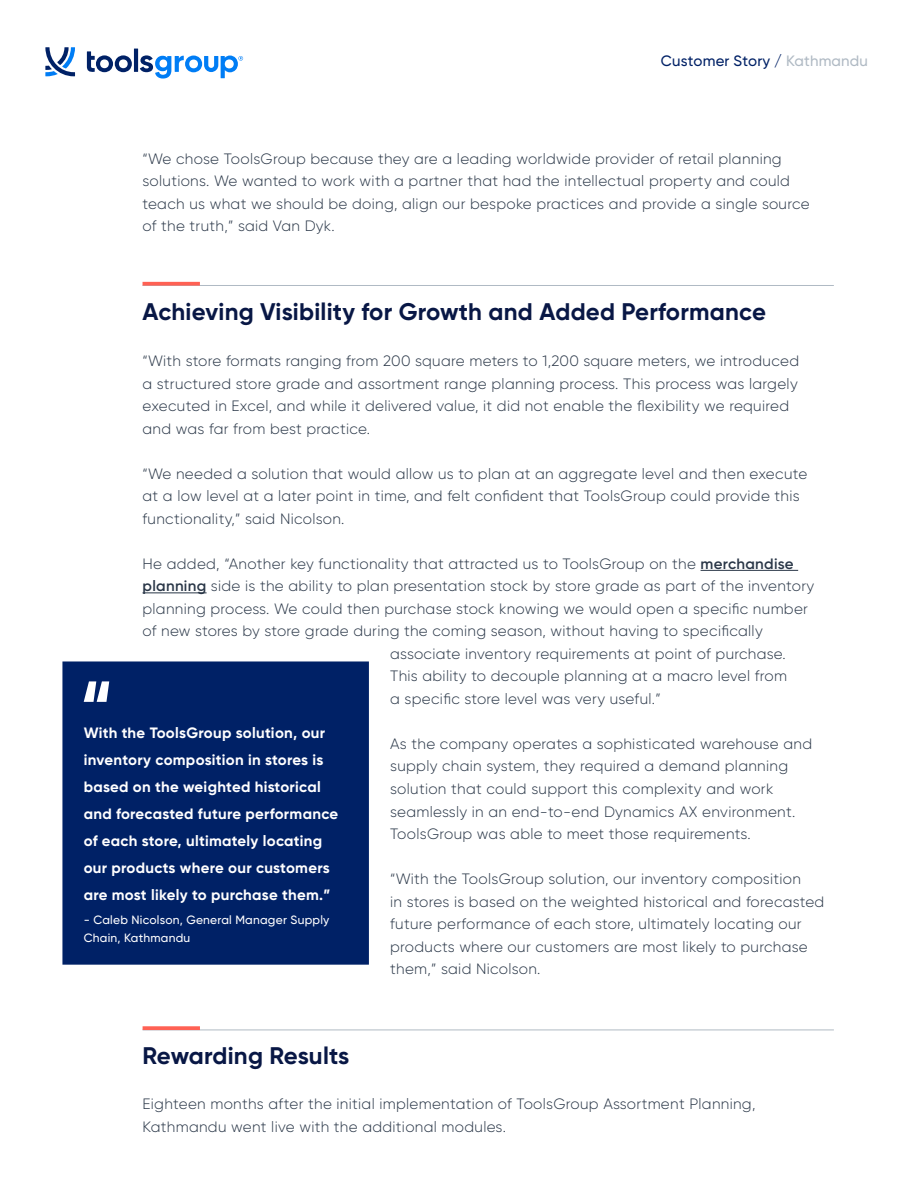
<style>
.page{position:relative;width:919px;height:1187px;background:#fff}
.page>*{position:absolute;margin:0;border:0;box-sizing:border-box;transform-origin:0 0}
.t1{font:700 24px "Gilroy";letter-spacing:.01em;color:#081745}
.t2{font:300 15px/22.5px "Gilroy";letter-spacing:.02em;color:#293647}
.t3{font:700 15px/27px "Gilroy";letter-spacing:.02em;color:#fff}
.t4{font:500 15px "Gilroy";letter-spacing:.01em;color:#002166}
.t5{font:500 12px/18px "Gilroy";letter-spacing:.02em;color:#fff}
.s1{color:#b0bac4}
.s2{font-weight:600}
</style>
<div class="page">
<svg style="left:87px;top:51px;width:45px;height:21px"></svg>
<hr style="left:134px;top:49px;width:4px;height:23px;background:#002166">
<svg style="left:45px;top:47px;width:30px;height:29px"></svg>
<svg style="left:140px;top:55px;width:103px;height:23px"></svg>
<hr style="left:700px;top:570px;width:98px;height:1px;background:#293647">
<hr style="left:142px;top:592px;width:64px;height:1px;background:#293647">
<hr style="left:142px;top:285px;width:691px;height:1px;background:#b0bac4">
<hr style="left:142px;top:282px;width:58px;height:3px;background:#ff6154">
<div style="left:62px;top:661px;width:307px;height:303px;background:#002166"></div>
<svg style="left:84px;top:681px;width:25px;height:20px"></svg>
<hr style="left:142px;top:1029px;width:691px;height:1px;background:#b0bac4">
<hr style="left:142px;top:1026px;width:58px;height:3px;background:#ff6154">
<p class="t4" style="left:661px;top:52px;width:208px">Customer Story / <span class="s1">Kathmandu</span></p>
<p class="t2" style="left:142px;top:147px;width:668px">“We chose ToolsGroup because they are a leading worldwide provider of retail planning solutions. We wanted to work with a partner that had the intellectual property and could teach us what we should be doing, align our bespoke practices and provide a single source of the truth,” said Van Dyk.</p>
<h1 class="t1" style="left:142px;top:296px;width:625px">Achieving Visibility for Growth and Added Performance</h1>
<p class="t2" style="left:142px;top:349px;width:658px">“With store formats ranging from 200 square meters to 1,200 square meters, we introduced a structured store grade and assortment range planning process. This process was largely executed in Excel, and while it delivered value, it did not enable the flexibility we required and was far from best practice.</p>
<p class="t2" style="left:142px;top:462px;width:666px">“We needed a solution that would allow us to plan at an aggregate level and then execute at a low level at a later point in time, and felt confident that ToolsGroup could provide this functionality,” said Nicolson.</p>
<p class="t2" style="left:142px;top:552px;width:652px">He added, “Another key functionality that attracted us to ToolsGroup on the <span class="s2">merchandise</span></p>
<p class="t2" style="left:142px;top:574px;width:673px"><span class="s2">planning</span> side is the ability to plan presentation stock by store grade as part of the inventory</p>
<p class="t2" style="left:142px;top:597px;width:667px">planning process. We could then purchase stock knowing we would open a specific number</p>
<p class="t2" style="left:142px;top:619px;width:621px">of new stores by store grade during the coming season, without having to specifically</p>
<p class="t2" style="left:390px;top:642px;width:397px">associate inventory requirements at point of purchase.</p>
<p class="t2" style="left:390px;top:664px;width:398px">This ability to decouple planning at a macro level from</p>
<p class="t2" style="left:390px;top:687px;width:272px">a specific store level was very useful.”</p>
<p class="t2" style="left:390px;top:732px;width:423px">As the company operates a sophisticated warehouse and supply chain system, they required a demand planning solution that could support this complexity and work seamlessly in an end-to-end Dynamics AX environment.<br>ToolsGroup was able to meet those requirements.</p>
<p class="t2" style="left:390px;top:867px;width:435px">“With the ToolsGroup solution, our inventory composition<br>in stores is based on the weighted historical and forecasted future performance of each store, ultimately locating our products where our customers are most likely to purchase them,” said Nicolson.</p>
<p class="t3" style="left:84px;top:719px;width:256px">With the ToolsGroup solution, our inventory composition in stores is based on the weighted historical and forecasted future performance of each store, ultimately locating our products where our customers are most likely to purchase them.”</p>
<p class="t5" style="left:84px;top:910px;width:247px">- Caleb Nicolson, General Manager Supply<br>Chain, Kathmandu</p>
<h1 class="t1" style="left:142px;top:1040px;width:208px">Rewarding Results</h1>
<p class="t2" style="left:142px;top:1092px;width:614px">Eighteen months after the initial implementation of ToolsGroup Assortment Planning,<br>Kathmandu went live with the additional modules.</p>
</div>
